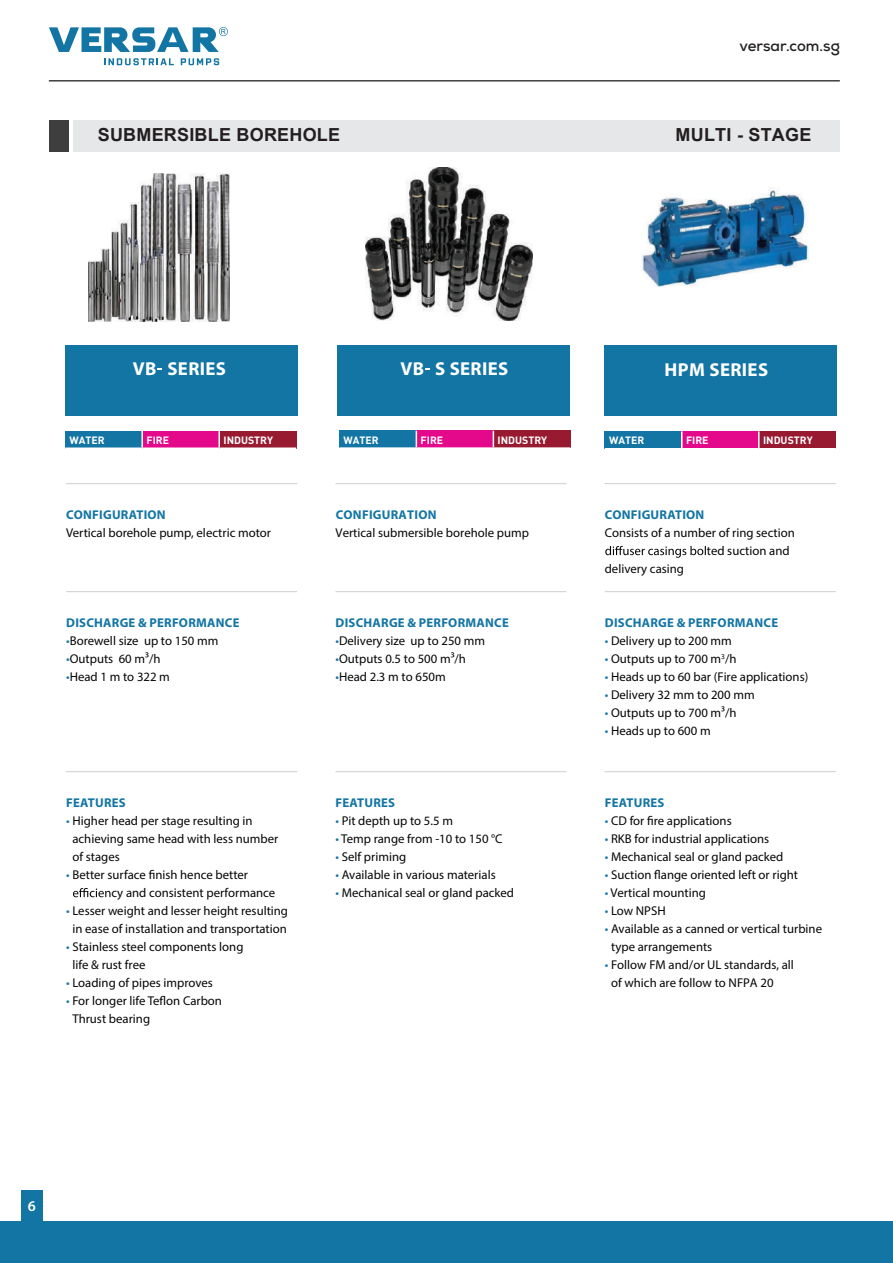
<style>
.page{position:relative;width:893px;height:1263px;background:#fff}
.page>*{position:absolute;margin:0;border:0;box-sizing:border-box;transform-origin:0 0}
.t1{font:700 18.75px "Myriad Pro";letter-spacing:.02em;color:#fff}
.t2{font:700 18px "Arial";letter-spacing:.015em;color:#231f20}
.t3{font:700 15px "Nexa";color:#231f20}
.t4{font:600 15px "Myriad Pro";color:#fff}
.t5{font:12.75px/18px "Myriad Pro";color:#040503}
.t6{font:700 12.75px "Myriad Pro";letter-spacing:.02em;color:#1375a4}
.t7{font:700 10.5px "DIN";color:#fff}
.s1{color:#1375a4}
</style>
<div class="page">
<hr style="left:49px;top:80px;width:791px;height:2px;background:#3e3e3f">
<div style="left:49px;top:120px;width:19px;height:31px;background:#3e3e3f"></div>
<div style="left:73px;top:120px;width:767px;height:31px;background:#e6e7e9"></div>
<div style="left:0;top:1221px;width:893px;height:42px;background:#1375a4"></div>
<div style="left:21px;top:1190px;width:22px;height:31px;background:#1375a4"></div>
<hr style="left:66px;top:483px;width:231px;height:1px;background:#d2d3d3">
<hr style="left:66px;top:591px;width:231px;height:1px;background:#d2d3d3">
<hr style="left:66px;top:771px;width:231px;height:1px;background:#d2d3d3">
<svg style="left:73px;top:888px;width:37px;height:9px"></svg>
<hr style="left:335px;top:483px;width:231px;height:1px;background:#d2d3d3">
<hr style="left:335px;top:591px;width:231px;height:1px;background:#d2d3d3">
<hr style="left:335px;top:771px;width:231px;height:1px;background:#d2d3d3">
<hr style="left:605px;top:483px;width:231px;height:1px;background:#d2d3d3">
<hr style="left:605px;top:591px;width:231px;height:1px;background:#d2d3d3">
<hr style="left:605px;top:771px;width:231px;height:1px;background:#d2d3d3">
<svg style="left:605px;top:546px;width:101px;height:12px"></svg>
<div style="left:605px;top:431px;width:77px;height:18px;background:#1375a4"></div>
<div style="left:682px;top:431px;width:77px;height:18px;background:#e4088b"></div>
<div style="left:759px;top:431px;width:77px;height:18px;background:#981a31"></div>
<hr style="left:605px;top:448px;width:77px;height:1px;background:#fff">
<hr style="left:682px;top:448px;width:77px;height:1px;background:#fff">
<svg style="left:681px;top:431px;width:1px;height:18px"></svg>
<hr style="left:759px;top:448px;width:77px;height:1px;background:#fff">
<svg style="left:758px;top:431px;width:2px;height:18px"></svg>
<div style="left:65px;top:346px;width:233px;height:70px;background:#1375a4"></div>
<div style="left:65px;top:431px;width:77px;height:17px;background:#1375a4"></div>
<div style="left:142px;top:431px;width:77px;height:17px;background:#e4088b"></div>
<div style="left:219px;top:431px;width:77px;height:17px;background:#981a31"></div>
<svg style="left:141px;top:431px;width:2px;height:16px"></svg>
<svg style="left:218px;top:431px;width:2px;height:16px"></svg>
<hr style="left:65px;top:447px;width:77px;height:2px;background:#fff">
<hr style="left:142px;top:447px;width:77px;height:2px;background:#fff">
<hr style="left:219px;top:447px;width:77px;height:2px;background:#fff">
<div style="left:337px;top:346px;width:233px;height:70px;background:#1375a4"></div>
<div style="left:339px;top:431px;width:77px;height:17px;background:#1375a4"></div>
<div style="left:416px;top:431px;width:77px;height:17px;background:#e4088b"></div>
<div style="left:493px;top:431px;width:77px;height:17px;background:#981a31"></div>
<svg style="left:415px;top:431px;width:2px;height:16px"></svg>
<svg style="left:492px;top:431px;width:2px;height:16px"></svg>
<hr style="left:339px;top:447px;width:77px;height:2px;background:#fff">
<hr style="left:416px;top:447px;width:77px;height:2px;background:#fff">
<hr style="left:493px;top:447px;width:77px;height:2px;background:#fff">
<div style="left:604px;top:345px;width:233px;height:70px;background:#1375a4"></div>
<img style="left:89px;top:173px;width:140px;height:148px">
<img style="left:365px;top:167px;width:168px;height:154px">
<img style="left:641px;top:188px;width:167px;height:99px">
<svg style="left:104px;top:58px;width:70px;height:7px"></svg>
<svg style="left:181px;top:58px;width:38px;height:7px"></svg>
<svg style="left:49px;top:27px;width:179px;height:25px"></svg>
<p class="t3" style="left:740px;top:36px;width:102px">versar.com.sg</p>
<h2 class="t2" style="left:98px;top:122px;width:244px">SUBMERSIBLE BOREHOLE</h2>
<h2 class="t2" style="left:676px;top:122px;width:137px">MULTI - STAGE</h2>
<h1 class="t1" style="left:133px;top:357px;width:95px">VB SERIES</h1>
<h1 class="t1" style="left:400px;top:356px;width:109px">VB S SERIES</h1>
<p class="t7" style="left:69px;top:433px;width:37px">WATER</p>
<p class="t7" style="left:146px;top:433px;width:24px">FIRE</p>
<p class="t7" style="left:223px;top:433px;width:51px">INDUSTRY</p>
<p class="t7" style="left:344px;top:433px;width:37px">WATER</p>
<p class="t7" style="left:421px;top:433px;width:24px">FIRE</p>
<p class="t7" style="left:498px;top:433px;width:51px">INDUSTRY</p>
<p class="t6" style="left:66px;top:506px;width:101px">CONFIGURATION</p>
<p class="t5" style="left:66px;top:524px;width:206px">Vertical borehole pump, electric motor</p>
<p class="t6" style="left:336px;top:506px;width:102px">CONFIGURATION</p>
<p class="t5" style="left:336px;top:523px;width:195px">Vertical submersible borehole pump</p>
<p class="t6" style="left:66px;top:614px;width:175px">DISCHARGE &amp; PERFORMANCE</p>
<p class="t5" style="left:66px;top:632px;width:154px"><span class="s1">•</span>Borewell size up to 150 mm</p>
<p class="t5" style="left:66px;top:650px;width:96px"><span class="s1">•</span>Outputs 60 m³/h</p>
<p class="t5" style="left:66px;top:668px;width:105px"><span class="s1">•</span>Head 1 m to 322 m</p>
<p class="t6" style="left:336px;top:614px;width:175px">DISCHARGE &amp; PERFORMANCE</p>
<p class="t5" style="left:335px;top:632px;width:151px"><span class="s1">•</span>Delivery size up to 250 mm</p>
<p class="t5" style="left:335px;top:650px;width:132px"><span class="s1">•</span>Outputs 0.5 to 500 m³/h</p>
<p class="t5" style="left:335px;top:668px;width:112px"><span class="s1">•</span>Head 2.3 m to 650m</p>
<p class="t6" style="left:66px;top:794px;width:61px">FEATURES</p>
<p class="t5" style="left:72px;top:812px;width:207px;text-indent:-6px"><span class="s1">•</span> Higher head per stage resulting in achieving same head with less number of stages</p>
<p class="t5" style="left:111px;top:866px;width:165px;text-indent:-45px"><span class="s1">•</span> Better surface finish hence better<br>cy and consistent performance</p>
<p class="t5" style="left:66px;top:902px;width:223px;text-align:center"><span class="s1">•</span> Lesser weight and lesser height resulting in ease of installation and transportation</p>
<p class="t5" style="left:72px;top:938px;width:172px;text-indent:-6px"><span class="s1">•</span> Stainless steel components long life &amp; rust free</p>
<p class="t5" style="left:66px;top:974px;width:148px"><span class="s1">•</span> Loading of pipes improves</p>
<p class="t5" style="left:72px;top:992px;width:151px;text-indent:-6px"><span class="s1">•</span> For longer life Teflon Carbon<br>Thrust bearing</p>
<p class="t6" style="left:336px;top:794px;width:61px">FEATURES</p>
<p class="t5" style="left:335px;top:812px;width:119px"><span class="s1">•</span> Pit depth up to 5.5 m</p>
<p class="t5" style="left:335px;top:830px;width:169px"><span class="s1">•</span> Temp range from -10 to 150 °C</p>
<p class="t5" style="left:335px;top:848px;width:72px"><span class="s1">•</span> Self priming</p>
<p class="t5" style="left:335px;top:866px;width:162px"><span class="s1">•</span> Available in various materials</p>
<p class="t5" style="left:335px;top:884px;width:180px"><span class="s1">•</span> Mechanical seal or gland packed</p>
<h1 class="t1" style="left:665px;top:357px;width:105px">HPM SERIES</h1>
<p class="t7" style="left:609px;top:433px;width:37px">WATER</p>
<p class="t7" style="left:686px;top:433px;width:24px">FIRE</p>
<p class="t7" style="left:763px;top:433px;width:51px">INDUSTRY</p>
<p class="t6" style="left:605px;top:506px;width:101px">CONFIGURATION</p>
<p class="t5" style="left:605px;top:524px;width:192px">Consists of a number of ring section</p>
<p class="t5" style="left:707px;top:542px;width:84px">ted suction and</p>
<p class="t5" style="left:605px;top:560px;width:81px">delivery casing</p>
<p class="t6" style="left:605px;top:614px;width:175px">DISCHARGE &amp; PERFORMANCE</p>
<p class="t5" style="left:605px;top:632px;width:129px"><span class="s1">•</span> Delivery up to 200 mm</p>
<p class="t5" style="left:605px;top:650px;width:133px"><span class="s1">•</span> Outputs up to 700 m<sup>3</sup>/h</p>
<p class="t5" style="left:605px;top:668px;width:205px"><span class="s1">•</span> Heads up to 60 bar (Fire applications)</p>
<p class="t5" style="left:605px;top:686px;width:151px"><span class="s1">•</span> Delivery 32 mm to 200 mm</p>
<p class="t5" style="left:605px;top:704px;width:133px"><span class="s1">•</span> Outputs up to 700 m³/h</p>
<p class="t5" style="left:605px;top:722px;width:107px"><span class="s1">•</span> Heads up to 600 m</p>
<p class="t6" style="left:605px;top:794px;width:61px">FEATURES</p>
<p class="t5" style="left:605px;top:812px;width:128px"><span class="s1">•</span> CD for fire applications</p>
<p class="t5" style="left:605px;top:830px;width:166px"><span class="s1">•</span> RKB for industrial applications</p>
<p class="t5" style="left:605px;top:848px;width:180px"><span class="s1">•</span> Mechanical seal or gland packed</p>
<p class="t5" style="left:605px;top:866px;width:195px"><span class="s1">•</span> Suction flange oriented left or right</p>
<p class="t5" style="left:605px;top:884px;width:103px"><span class="s1">•</span> Vertical mounting</p>
<p class="t5" style="left:605px;top:902px;width:62px"><span class="s1">•</span> Low NPSH</p>
<p class="t5" style="left:611px;top:920px;width:212px;text-indent:-6px"><span class="s1">•</span> Available as a canned or vertical turbine type arrangements</p>
<p class="t5" style="left:611px;top:956px;width:184px;text-indent:-6px"><span class="s1">•</span> Follow FM and/or UL standards, all of which are follow to NFPA 20</p>
<p class="t4" style="left:28px;top:1196px;width:10px">6</p>
</div>
